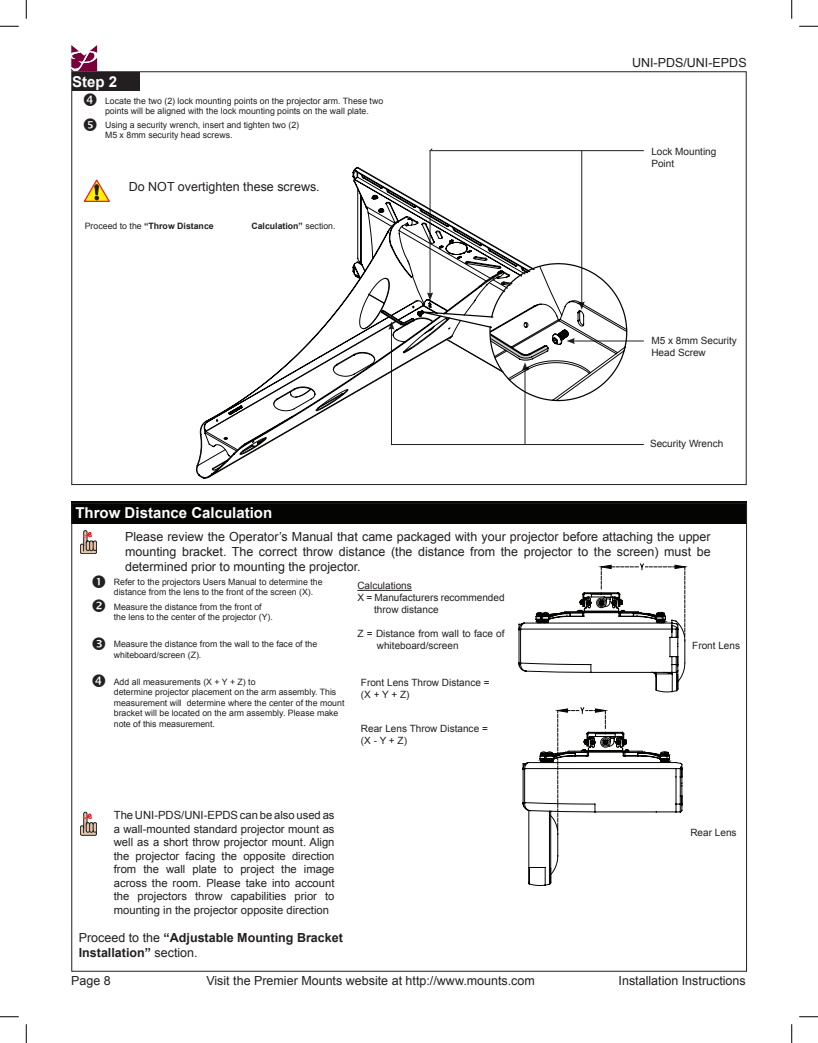
<style>
.page{position:relative;width:818px;height:1043px;background:#fff}
.page>*{position:absolute;margin:0;border:0;box-sizing:border-box;transform-origin:0 0}
.t1{font:700 15px "Arial";color:#fff}
.t2{font:12.5px/15px "Arial";color:#231f20;text-align:justify}
.t3{font:700 12.5px/15px "Arial";color:#231f20}
.t4{font:11.25px/13.5px "Arial";color:#231f20;text-align:justify}
.t5{font:10px/12px "Arial";color:#231f20}
.t6{font:8.75px/10.5px "Arial";color:#231f20}
.t7{font:700 8.75px "Arial";color:#231f20}
.s1{font-weight:400}
</style>
<div class="page">
<svg style="left:71px;top:45px;width:26px;height:26px"></svg>
<svg style="left:80px;top:530px;width:17px;height:24px"></svg>
<svg style="left:518px;top:564px;width:167px;height:322px"></svg>
<hr style="left:357px;top:590px;width:55px;height:1px;background:#231f20">
<div style="left:71px;top:501px;width:675px;height:23px;background:#040503"></div>
<svg style="left:83px;top:179px;width:27px;height:23px"></svg>
<div style="left:72px;top:72px;width:68px;height:18px;background:#231f20"></div>
<hr style="left:429px;top:150px;width:214px;height:1px;background:#231f20">
<hr style="left:391px;top:444px;width:252px;height:1px;background:#231f20">
<hr style="left:573px;top:340px;width:70px;height:1px;background:#231f20">
<svg style="left:196px;top:422px;width:66px;height:56px"></svg>
<svg style="left:204px;top:149px;width:424px;height:298px"></svg>
<svg style="left:80px;top:811px;width:17px;height:24px"></svg>
<svg style="left:0;top:25px;width:19px;height:2px"></svg>
<svg style="left:799px;top:25px;width:19px;height:2px"></svg>
<svg style="left:0;top:1016px;width:19px;height:1px"></svg>
<svg style="left:799px;top:1016px;width:19px;height:1px"></svg>
<svg style="left:25px;top:0;width:2px;height:19px"></svg>
<svg style="left:25px;top:1024px;width:2px;height:18px"></svg>
<svg style="left:791px;top:0;width:1px;height:19px"></svg>
<svg style="left:791px;top:1024px;width:1px;height:18px"></svg>
<h1 class="t1" style="left:72px;top:71px;width:47px">Step 2</h1>
<p class="t6" style="left:105px;top:96px;width:280px;line-height:10px;text-indent:-23px">❑ Locate the two (2) lock mounting points on the projector arm. These two points will be aligned with the lock mounting points on the wall plate.</p>
<p class="t6" style="left:105px;top:120px;width:196px;line-height:10px">Using a security wrench, insert and tighten two (2)<br>M5 x 8mm security head screws.</p>
<h2 class="t2" style="left:129px;top:179px;width:192px">Do NOT overtighten these screws.</h2>
<p class="t7" style="left:85px;top:220px;width:130px"><span class="s1">Proceed to the</span> “Throw Distance</p>
<p class="t7" style="left:251px;top:220px;width:86px">Calculation” <span class="s1">section.</span></p>
<h1 class="t1" style="left:75px;top:503px;width:198px">Throw Distance Calculation</h1>
<h2 class="t2" style="left:632px;top:55px;width:116px">UNI-PDS/UNI-EPDS</h2>
<p class="t5" style="left:651px;top:145px;width:67px">Lock Mounting<br>Point</p>
<p class="t5" style="left:651px;top:334px;width:87px">M5 x 8mm Security<br>Head Screw</p>
<p class="t5" style="left:650px;top:438px;width:75px">Security Wrench</p>
<p class="t2" style="left:125px;top:529px;width:587px">Please review the Operator’s Manual that came packaged with your projector before attaching the upper mounting bracket. The correct throw distance (the distance from the projector to the screen) must be determined prior to mounting the projector.</p>
<p class="t6" style="left:114px;top:577px;width:210px;line-height:10px;text-indent:-23px">■ Refer to the projectors Users Manual to determine the distance from the lens to the front of the screen (X).</p>
<p class="t6" style="left:114px;top:601px;width:161px;text-indent:-23px">□ Measure the distance from the front of the lens to the center of the projector (Y).</p>
<p class="t6" style="left:114px;top:639px;width:205px">Measure the distance from the wall to the face of the whiteboard/screen (Z).</p>
<p class="t6" style="left:114px;top:676px;width:232px;text-indent:-23px">❑ Add all measurements (X + Y + Z) to<br>determine projector placement on the arm assembly. This measurement will determine where the center of the mount bracket will be located on the arm assembly. Please make note of this measurement.</p>
<p class="t5" style="left:357px;top:580px;width:56px">Calculations</p>
<p class="t5" style="left:357px;top:592px;width:149px">X = Manufacturers recommended</p>
<p class="t5" style="left:374px;top:604px;width:66px">throw distance</p>
<p class="t5" style="left:377px;top:628px;width:129px;text-indent:-19px">Z = Distance from wall to face of whiteboard/screen</p>
<p class="t5" style="left:361px;top:676px;width:130px">Front Lens Throw Distance = (X + Y + Z)</p>
<p class="t5" style="left:361px;top:722px;width:128px">Rear Lens Throw Distance = (X - Y + Z)</p>
<p class="t5" style="left:692px;top:639px;width:49px">Front Lens</p>
<p class="t4" style="left:114px;top:808px;width:222px">The UNI-PDS/UNI-EPDS can be also used as a wall-mounted standard projector mount as well as a short throw projector mount. Align the projector facing the opposite direction from the wall plate to project the image across the room. Please take into account the projectors throw capabilities prior to mounting in the projector opposite direction</p>
<h2 class="t3" style="left:79px;top:930px;width:265px"><span class="s1">Proceed to the</span> “Adjustable Mounting Bracket<br>Installation” <span class="s1">section.</span></h2>
<p class="t5" style="left:690px;top:826px;width:48px">Rear Lens</p>
<h2 class="t2" style="left:71px;top:972px;width:41px">Page 8</h2>
<h2 class="t2" style="left:206px;top:972px;width:330px">Visit the Premier Mounts website at http://www.mounts.com</h2>
<h2 class="t2" style="left:618px;top:972px;width:129px">Installation Instructions</h2>
</div>
